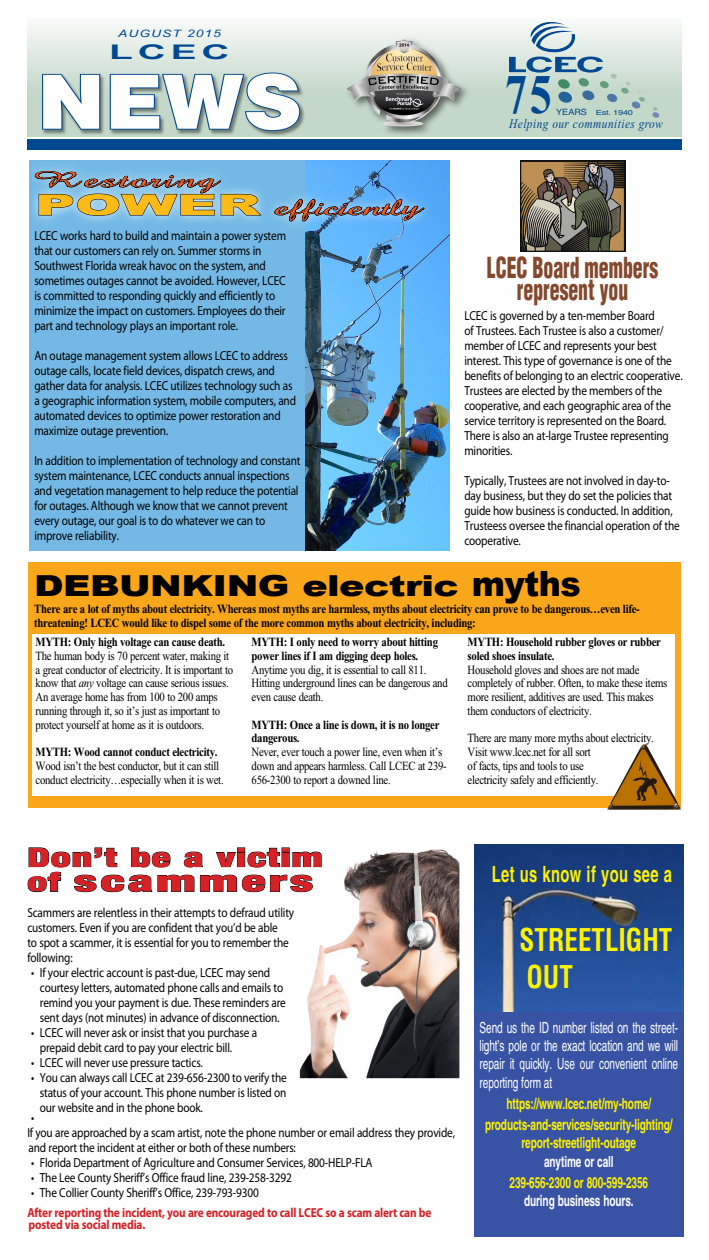
<style>
.page{position:relative;width:709px;height:1260px;background:#fff}
.page>*{position:absolute;margin:0;border:0;box-sizing:border-box;transform-origin:0 0}
.t1{font:900 74.88px "Helvetica";color:#fff;scale:1.08 1}
.t2{font:700 55.75px "Times New Roman";color:#004990;scale:.79 1}
.t3{font:700 condensed 30.62px/36.8px "Helvetica";color:#fff200;scale:.88 1}
.t4{font:900 condensed 29.25px "Helvetica Neue";letter-spacing:.065em;color:#d42226;scale:1.73 1}
.t5{font:900 28.88px "Arial";letter-spacing:-.015em;color:#000;scale:1.31 1}
.t6{font:900 condensed 28.25px/23px "Helvetica";color:#85482d;text-align:center;scale:.7 1}
.t7{font:900 condensed 26.12px "Helvetica Neue";letter-spacing:.025em;color:#d42226;scale:1.51 1}
.t8{font:700 condensed 22.38px "Helvetica";letter-spacing:.02em;color:#fff200;scale:.8 1}
.t9{font:700 20.12px "Arial Narrow";color:#004990;scale:2.36 1}
.t10{font:condensed 15.38px/18.4px "Helvetica";letter-spacing:-.01em;color:#fff;text-align:justify;scale:.8 1}
.t11{font:700 condensed 15.38px/21px "Helvetica";letter-spacing:-.01em;color:#fff200;text-align:center;scale:.8 1}
.t12{font:700 condensed 15.38px "Helvetica";letter-spacing:-.01em;color:#fff;scale:.8 1}
.t13{font:14.38px/27.8px "Abbeyline";color:#f15f22;scale:1.93 1}
.t14{font:italic 13.25px "Times New Roman";letter-spacing:.04em;color:#00478a;scale:.86 1}
.t15{font:13.12px/15px "Myriad Pro";letter-spacing:-.015em;color:#000;scale:.86 1}
.t16{font:700 13.12px/12.5px "Myriad Pro";letter-spacing:-.015em;color:#d42226;scale:.86 1}
.t17{font:12.5px/13.8px "Times New Roman";letter-spacing:-.025em;color:#000;scale:.86 1}
.t18{font:700 12.5px/13.8px "Times New Roman";letter-spacing:-.025em;color:#000;scale:.86 1}
.t19{font:italic 10.12px "Arial Narrow";letter-spacing:.06em;color:#004990;scale:1.66 1}
.t20{font:condensed 8.62px "Helvetica";color:#00478a;scale:1.28 1}
.t21{font:condensed 7px "Helvetica";color:#00478a;scale:1.61 1}
.s1{font-family:"Arial";font-weight:900;font-size:28.62px;color:#fbba18}
.s2{font-size:34.88px}
.s3{font-style:italic}
.s4{font-size:26.12px}
</style>
<div class="page">
<div style="left:29px;top:160px;width:277px;height:390px;background:#74b9e6"></div>
<div style="left:27px;top:18px;width:654px;height:119px;background:linear-gradient(to bottom,#f2f6f3,#b7d0bf)"></div>
<div style="left:27px;top:139px;width:654px;height:11px;background:#004990"></div>
<svg style="left:652px;top:107px;width:7px;height:11px"></svg>
<svg style="left:509px;top:18px;width:136px;height:91px;background:#c0d3d3"></svg>
<div style="left:42px;top:72px;width:264px;height:64px;background:#000;opacity:.43"></div>
<svg style="left:41px;top:72px;width:60px;height:59px;background:#6c848a"></svg>
<svg style="left:109px;top:72px;width:192px;height:60px;background:#71898e"></svg>
<div style="left:345px;top:37px;width:126px;height:100px;background:#000;opacity:.53"></div>
<img style="left:370px;top:39px;width:34px;height:22px">
<div style="left:474px;top:1009px;width:209px;height:227px;background:#3953a4"></div>
<img style="left:474px;top:845px;width:209px;height:167px">
<img style="left:306px;top:161px;width:143px;height:390px">
<div style="left:25px;top:161px;width:409px;height:70px;background:#fff;opacity:.75"></div>
<svg style="left:34px;top:170px;width:228px;height:46px"></svg>
<svg style="left:273px;top:198px;width:152px;height:24px;background:#5383ac"></svg>
<div style="left:29px;top:562px;width:652px;height:245px;background:#faa61a"></div>
<div style="left:33px;top:634px;width:642px;height:162px;background:#fff"></div>
<div style="left:520px;top:161px;width:105px;height:91px;background:#121112"></div>
<svg style="left:521px;top:162px;width:103px;height:89px;background:#6f6452"></svg>
<img style="left:300px;top:850px;width:159px;height:228px">
<svg style="left:27px;top:847px;width:295px;height:45px"></svg>
<img style="left:607px;top:744px;width:74px;height:66px">
<p class="t19" style="left:118px;top:27px;width:63px">AUGUST 2015</p>
<h3 class="t9" style="left:109px;top:37px;width:53px">LCEC</h3>
<h1 class="t1" style="left:38px;top:53px;width:246px">NEWS</h1>
<p class="t13" style="left:35px;top:168px;width:201px">Restoring<br><span class="s1">POWER</span> efficiently</p>
<p class="t15" style="left:34px;top:228px;width:294px">LCEC works hard to build and maintain a power system that our customers can rely on. Summer storms in Southwest Florida wreak havoc on the system, and sometimes outages cannot be avoided. However, LCEC is committed to responding quickly and efficiently to minimize the impact on customers. Employees do their part and technology plays an important role.</p>
<p class="t15" style="left:34px;top:348px;width:306px">An outage management system allows LCEC to address outage calls, locate field devices, dispatch crews, and gather data for analysis. LCEC utilizes technology such as a geographic information system, mobile computers, and automated devices to optimize power restoration and maximize outage prevention.</p>
<p class="t15" style="left:34px;top:453px;width:311px">In addition to implementation of technology and constant system maintenance, LCEC conducts annual inspections and vegetation management to help reduce the potential for outages. Although we know that we cannot prevent every outage, our goal is to do whatever we can to improve reliability.</p>
<h2 class="t2" style="left:505px;top:63px;width:61px">75</h2>
<p class="t20" style="left:556px;top:107px;width:26px">YEARS</p>
<p class="t21" style="left:596px;top:109px;width:25px;rotate:-1deg">Est. 1940</p>
<p class="t14" style="left:509px;top:117px;width:180px">Helping our communities grow</p>
<h3 class="t6" style="left:487px;top:255px;width:246px">LCEC Board members represent you</h3>
<p class="t15" style="left:464px;top:309px;width:255px">LCEC is governed by a ten-member Board<br>of Trustees. Each Trustee is also a customer/ member of LCEC and represents your best interest. This type of governance is one of the benefits of belonging to an electric cooperative.<br>Trustees are elected by the members of the cooperative, and each geographic area of the service territory is represented on the Board.<br>There is also an at-large Trustee representing minorities.</p>
<p class="t15" style="left:464px;top:474px;width:252px">Typically, Trustees are not involved in day-to&shy;day business, but they do set the policies that guide how business is conducted. In addition, Trusteess oversee the financial operation of the cooperative.</p>
<h3 class="t5" style="left:34px;top:564px;width:419px">DEBUNKING electric <span class="s2">myths</span></h3>
<p class="t18" style="left:34px;top:602px;width:705px">There are a lot of myths about electricity. Whereas most myths are harmless, myths about electricity can prove to be dangerous…even life&shy;threatening! LCEC would like to dispel some of the more common myths about electricity, including:</p>
<p class="t18" style="left:36px;top:635px;width:222px">MYTH: Only high voltage can cause death.</p>
<p class="t17" style="left:36px;top:649px;width:231px">The human body is 70 percent water, making it a great conductor of electricity. It is important to know that <span class="s3">any</span> voltage can cause serious issues.<br>An average home has from 100 to 200 amps running through it, so it’s just as important to protect yourself at home as it is outdoors.</p>
<p class="t18" style="left:36px;top:745px;width:213px">MYTH: Wood cannot conduct electricity.</p>
<p class="t17" style="left:36px;top:759px;width:220px">Wood isn’t the best conductor, but it can still conduct electricity…especially when it is wet.</p>
<p class="t18" style="left:252px;top:635px;width:218px">MYTH: I only need to worry about hitting power lines if I am digging deep holes.</p>
<p class="t17" style="left:252px;top:663px;width:230px">Anytime you dig, it is essential to call 811.<br>Hitting underground lines can be dangerous and even cause death.</p>
<p class="t18" style="left:252px;top:718px;width:220px">MYTH: Once a line is down, it is no longer dangerous.</p>
<p class="t17" style="left:252px;top:745px;width:228px">Never, ever touch a power line, even when it’s down and appears harmless. Call LCEC at 239-<br>656-2300 to report a downed line.</p>
<p class="t18" style="left:467px;top:635px;width:226px">MYTH: Household rubber gloves or rubber soled shoes insulate.</p>
<p class="t17" style="left:467px;top:663px;width:234px">Household gloves and shoes are not made completely of rubber. Often, to make these items more resilient, additives are used. This makes them conductors of electricity.</p>
<p class="t17" style="left:467px;top:731px;width:218px">There are many more myths about electricity.<br>Visit www.lcec.net for all sort<br>of facts, tips and tools to use<br>electricity safely and efficiently.</p>
<h3 class="t7" style="left:27px;top:836px;width:197px">Don’t be a victim</h3>
<h3 class="t4" style="left:27px;top:857px;width:167px"><span class="s4">of</span> scammers</h3>
<p class="t15" style="left:27px;top:905px;width:312px">Scammers are relentless in their attempts to defraud utility customers. Even if you are confident that you’d be able<br>to spot a scammer, it is essential for you to remember the following:</p>
<p class="t15" style="left:40px;top:965px;width:288px;text-indent:-9px">• If your electric account is past-due, LCEC may send courtesy letters, automated phone calls and emails to remind you your payment is due. These reminders are sent days (not minutes) in advance of disconnection.</p>
<p class="t15" style="left:40px;top:1025px;width:254px;text-indent:-9px">• LCEC will never ask or insist that you purchase a prepaid debit card to pay your electric bill.</p>
<p class="t15" style="left:31px;top:1055px;width:201px">• LCEC will never use pressure tactics.</p>
<p class="t15" style="left:40px;top:1070px;width:289px;text-align:justify;text-indent:-9px">• You can always call LCEC at 239-656-2300 to verify the status of your account. This phone number is listed on our website and in the phone book.</p>
<p class="t15" style="left:27px;top:1110px;width:499px">•<br>If you are approached by a scam artist, note the phone number or email address they provide, and report the incident at either or both of these numbers:</p>
<p class="t15" style="left:31px;top:1155px;width:398px">• Florida Department of Agriculture and Consumer Services, 800-HELP-FLA</p>
<p class="t15" style="left:31px;top:1170px;width:305px">• The Lee County Sheriff’s Office fraud line, 239-258-3292</p>
<p class="t15" style="left:31px;top:1185px;width:266px">• The Collier County Sheriff’s Office, 239-793-9300</p>
<p class="t16" style="left:27px;top:1206px;width:471px">After reporting the incident, you are encouraged to call LCEC so a scam alert can be posted via social media.</p>
<h3 class="t8" style="left:492px;top:860px;width:227px">Let us know if you see a</h3>
<h3 class="t3" style="left:519px;top:921px;width:175px">STREETLIGHT<br>OUT</h3>
<p class="t10" style="left:479px;top:1018px;width:250px">Send us the ID number listed on the street&shy;light’s pole or the exact location and we will repair it quickly. Use our convenient online reporting form at</p>
<p class="t11" style="left:485px;top:1093px;width:236px">https://www.lcec.net/my-home/ products-and-services/security-lighting/</p>
<p class="t11" style="left:521px;top:1132px;width:145px">report-streetlight-outage</p>
<p class="t12" style="left:544px;top:1152px;width:88px">anytime or call</p>
<p class="t11" style="left:509px;top:1172px;width:175px">239-656-2300 or 800-599-2356</p>
<p class="t12" style="left:524px;top:1191px;width:138px">during business hours.</p>
</div>
